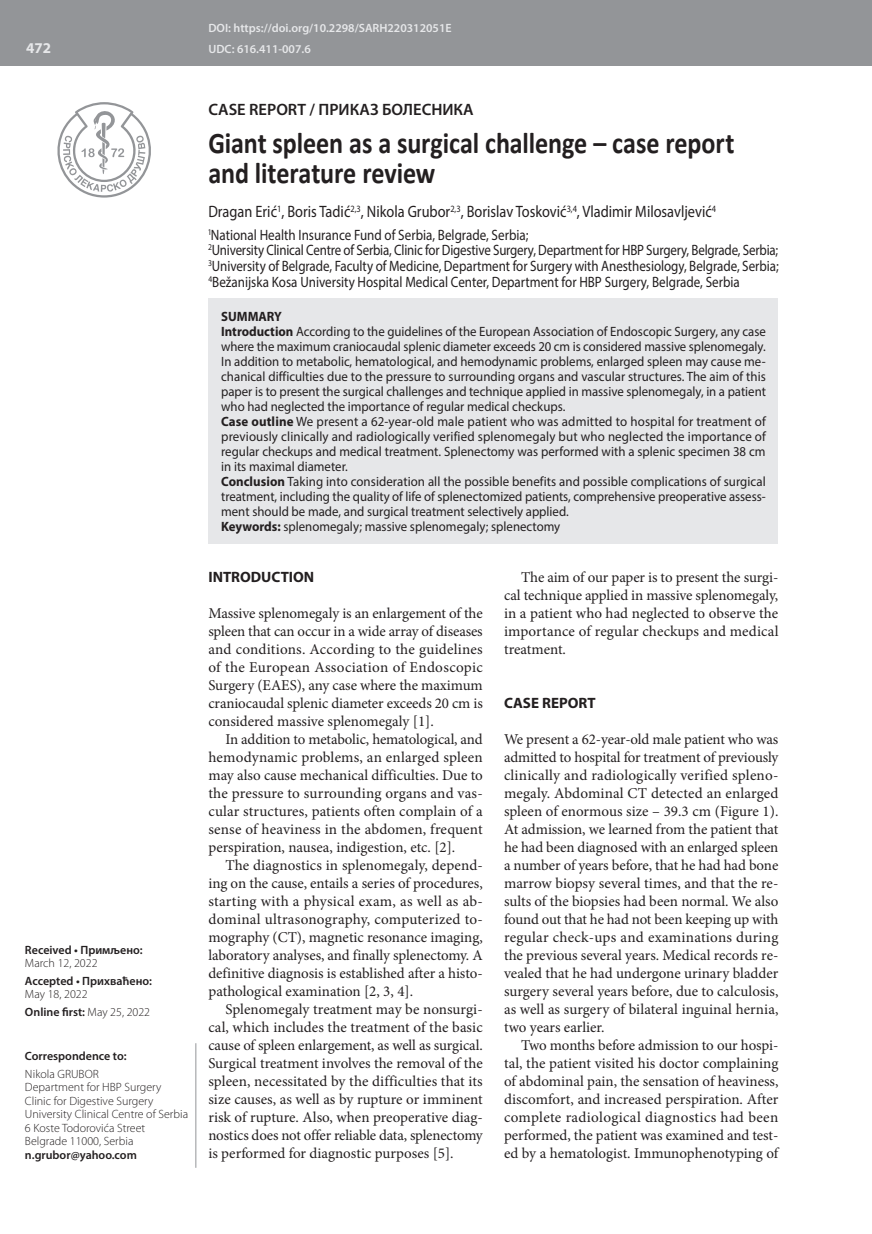
<style>
.page{position:relative;width:872px;height:1234px;background:#fff}
.page>*{position:absolute;margin:0;border:0;box-sizing:border-box;transform-origin:0 0}
.t1{font:700 30px/30px "Calibri";letter-spacing:-.005em;color:#231f20;scale:.87 1}
.t2{font:16.5px "Myriad Pro";color:#231f20;scale:.87 1}
.t3{font:600 16.5px "Myriad Pro";color:#231f20}
.t4{font:15px/18px "Minion Pro";color:#231f20;text-align:justify}
.t5{font:15px/15.8px "Myriad Pro";letter-spacing:-.005em;color:#231f20;scale:.87 1}
.t6{font:700 15px "Myriad Pro";color:#231f20}
.t7{font:700 15px "Myriad Pro";color:#e6e7e9}
.t8{font:13.5px/15px "Myriad Pro";color:#231f20;scale:.95 1}
.t9{font:300 12px/13.5px "Myriad Pro";color:#231f20}
.t10{font:600 12px "Myriad Pro";color:#231f20}
.t11{font:600 12px/21.3px "Myriad Pro";color:#e6e7e9}
.s1{font-weight:600}
.s2{font-weight:700}
</style>
<div class="page">
<div style="left:0;top:0;width:872px;height:66px;background:#939598"></div>
<svg style="left:57px;top:102px;width:94px;height:95px"></svg>
<hr style="left:196px;top:1042px;width:1px;height:125px;background:#939598">
<div style="left:208px;top:298px;width:570px;height:245px;background:#e6e7e9"></div>
<p class="t7" style="left:26px;top:38px;width:26px">472</p>
<p class="t10" style="left:25px;top:941px;width:119px">Received • Примљено:</p>
<p class="t9" style="left:25px;top:956px;width:74px">March 12, 2022</p>
<p class="t10" style="left:25px;top:972px;width:129px">Accepted • Прихваћено:</p>
<p class="t9" style="left:25px;top:985px;width:127px;line-height:17.7px">May 18, 2022<br><span class="s1">Online first:</span> May 25, 2022</p>
<p class="t10" style="left:25px;top:1047px;width:103px">Correspondence to:</p>
<p class="t9" style="left:25px;top:1066px;width:165px">Nikola GRUBOR<br>Department for HBP Surgery<br>Clinic for Digestive Surgery<br>University Clinical Centre of Serbia<br>6 Koste Todorovića Street<br>Belgrade 11000, Serbia</p>
<p class="t10" style="left:25px;top:1146px;width:113px">n.grubor@yahoo.com</p>
<p class="t11" style="left:208px;top:17px;width:245px">DOI: https://doi.org/10.2298/SARH220312051E<br>UDC: 616.411-007.6</p>
<p class="t3" style="left:208px;top:98px;width:267px">CASE REPORT / ПРИКАЗ БОЛЕСНИКА</p>
<h1 class="t1" style="left:208px;top:128px;width:606px">Giant spleen as a surgical challenge – case report and literature review</h1>
<p class="t2" style="left:208px;top:202px;width:585px">Dragan Erić<sup>1</sup>, Boris Tadić<sup>2,3</sup>, Nikola Grubor<sup>2,3</sup>, Borislav Tosković<sup>3,4</sup>, Vladimir Milosavljević<sup>4</sup></p>
<p class="t5" style="left:208px;top:226px;width:657px"><sup>1</sup>National Health Insurance Fund of Serbia, Belgrade, Serbia;<br><sup>2</sup>University Clinical Centre of Serbia, Clinic for Digestive Surgery, Department for HBP Surgery, Belgrade, Serbia; <sup>3</sup>University of Belgrade, Faculty of Medicine, Department for Surgery with Anesthesiology, Belgrade, Serbia; <sup>4</sup>Bežanijska Kosa University Hospital Medical Center, Department for HBP Surgery, Belgrade, Serbia</p>
<p class="t8" style="left:221px;top:308px;width:575px"><span class="s2">SUMMARY<br>Introduction</span> According to the guidelines of the European Association of Endoscopic Surgery, any case where the maximum craniocaudal splenic diameter exceeds 20 cm is considered massive splenomegaly.<br>In addition to metabolic, hematological, and hemodynamic problems, enlarged spleen may cause me&shy;chanical difficulties due to the pressure to surrounding organs and vascular structures. The aim of this paper is to present the surgical challenges and technique applied in massive splenomegaly, in a patient who had neglected the importance of regular medical checkups.<br><span class="s2">Case outline</span> We present a 62-year-old male patient who was admitted to hospital for treatment of previously clinically and radiologically verified splenomegaly but who neglected the importance of regular checkups and medical treatment. Splenectomy was performed with a splenic specimen 38 cm in its maximal diameter.<br><span class="s2">Conclusion</span> Taking into consideration all the possible benefits and possible complications of surgical treatment, including the quality of life of splenectomized patients, comprehensive preoperative assess&shy;ment should be made, and surgical treatment selectively applied.<br><span class="s2">Keywords:</span> splenomegaly; massive splenomegaly; splenectomy</p>
<p class="t6" style="left:208px;top:567px;width:107px">INTRODUCTION</p>
<p class="t4" style="left:208px;top:604px;width:276px">Massive splenomegaly is an enlargement of the spleen that can occur in a wide array of diseases and conditions. According to the guidelines of the European Association of Endoscopic Surgery (EAES), any case where the maximum craniocaudal splenic diameter exceeds 20 cm is considered massive splenomegaly [1].</p>
<p class="t4" style="left:208px;top:730px;width:276px;text-indent:17px">In addition to metabolic, hematological, and hemodynamic problems, an enlarged spleen may also cause mechanical difficulties. Due to the pressure to surrounding organs and vas&shy;cular structures, patients often complain of a sense of heaviness in the abdomen, frequent perspiration, nausea, indigestion, etc. [2].</p>
<p class="t4" style="left:208px;top:856px;width:276px;text-indent:17px">The diagnostics in splenomegaly, depend&shy;ing on the cause, entails a series of procedures, starting with a physical exam, as well as ab&shy;dominal ultrasonography, computerized to&shy;mography (CT), magnetic resonance imaging, laboratory analyses, and finally splenectomy. A definitive diagnosis is established after a histo&shy;pathological examination [2, 3, 4].</p>
<p class="t4" style="left:208px;top:1000px;width:276px;text-indent:17px">Splenomegaly treatment may be nonsurgi&shy;cal, which includes the treatment of the basic cause of spleen enlargement, as well as surgical.<br>Surgical treatment involves the removal of the spleen, necessitated by the difficulties that its size causes, as well as by rupture or imminent risk of rupture. Also, when preoperative diag&shy;nostics does not offer reliable data, splenectomy is performed for diagnostic purposes [5].</p>
<p class="t4" style="left:504px;top:568px;width:276px;text-indent:17px">The aim of our paper is to present the surgi&shy;cal technique applied in massive splenomegaly, in a patient who had neglected to observe the importance of regular checkups and medical treatment.</p>
<p class="t6" style="left:504px;top:693px;width:93px">CASE REPORT</p>
<p class="t4" style="left:504px;top:730px;width:276px">We present a 62-year-old male patient who was admitted to hospital for treatment of previously clinically and radiologically verified spleno&shy;megaly. Abdominal CT detected an enlarged spleen of enormous size – 39.3 cm (Figure 1).<br>At admission, we learned from the patient that he had been diagnosed with an enlarged spleen a number of years before, that he had had bone marrow biopsy several times, and that the re&shy;sults of the biopsies had been normal. We also found out that he had not been keeping up with regular check-ups and examinations during the previous several years. Medical records re&shy;vealed that he had undergone urinary bladder surgery several years before, due to calculosis, as well as surgery of bilateral inguinal hernia, two years earlier.</p>
<p class="t4" style="left:504px;top:1036px;width:276px;text-indent:17px">Two months before admission to our hospi&shy;tal, the patient visited his doctor complaining of abdominal pain, the sensation of heaviness, discomfort, and increased perspiration. After complete radiological diagnostics had been performed, the patient was examined and test&shy;ed by a hematologist. Immunophenotyping of</p>
</div>
